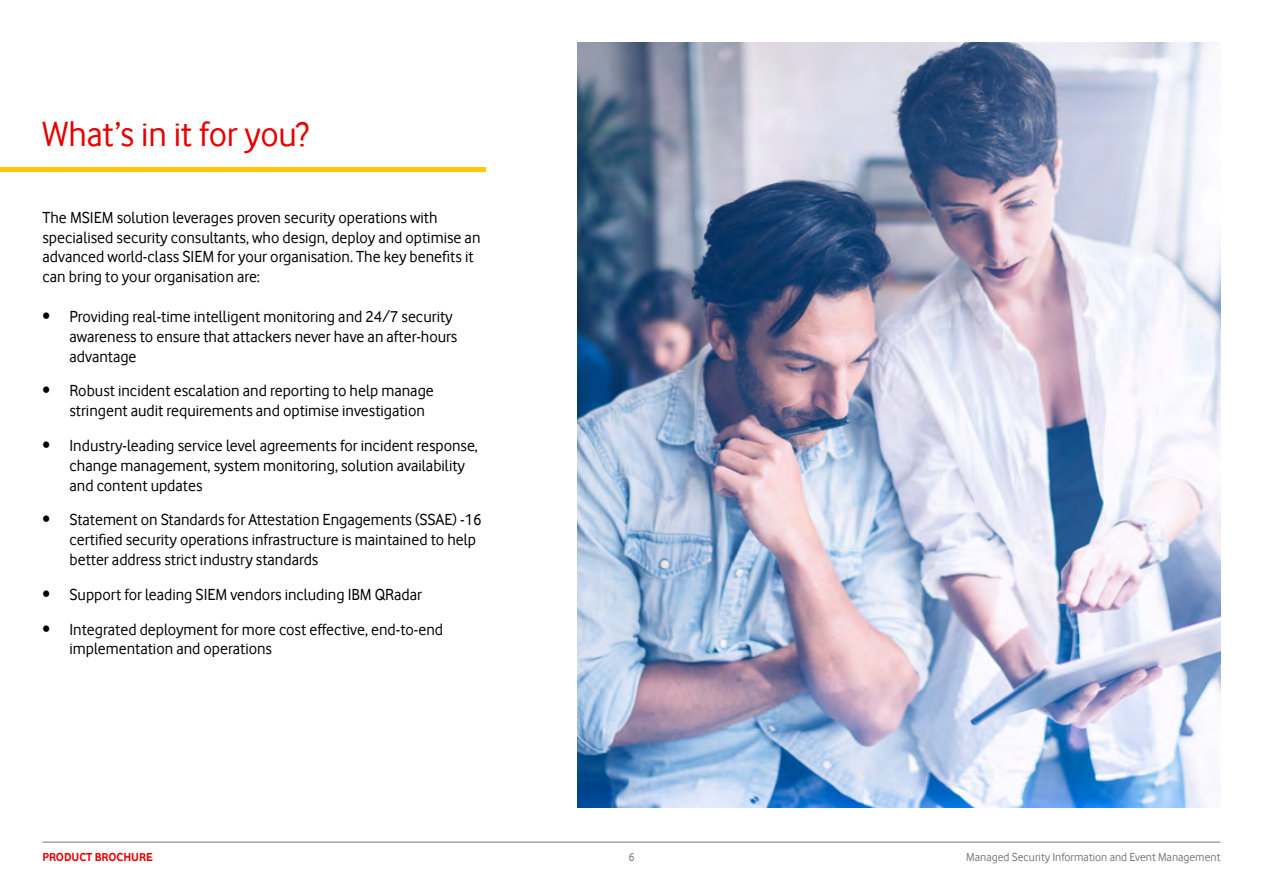
<style>
.page{position:relative;width:1263px;height:893px;background:#fff}
.page>*{position:absolute;margin:0;border:0;box-sizing:border-box;transform-origin:0 0}
.t1{font:36px "Vodafone Rg";letter-spacing:-.005em;color:#e60000}
.t2{font:16.5px/19.8px "Vodafone Rg";color:#000}
.t3{font:12px "Vodafone Rg";color:#77797a}
.t4{font:700 12px "Vodafone Rg";color:#e60000}
</style>
<div class="page">
<hr style="left:43px;top:842px;width:1177px;height:1px;background:#77797a">
<hr style="left:0;top:167px;width:486px;height:4px;background:#fecb00">
<img style="left:578px;top:43px;width:642px;height:765px">
<h1 class="t1" style="left:43px;top:114px;width:268px">What’s in it for you?</h1>
<p class="t2" style="left:43px;top:207px;width:439px">The MSIEM solution leverages proven security operations with specialised security consultants, who design, deploy and optimise an advanced world-class SIEM for your organisation. The key benefits it can bring to your organisation are:</p>
<p class="t2" style="left:70px;top:306px;width:389px;text-indent:-27px">• Providing real-time intelligent monitoring and 24/7 security awareness to ensure that attackers never have an after-hours advantage</p>
<p class="t2" style="left:70px;top:381px;width:366px;text-indent:-27px">• Robust incident escalation and reporting to help manage stringent audit requirements and optimise investigation</p>
<p class="t2" style="left:70px;top:435px;width:410px;text-indent:-27px">• Industry-leading service level agreements for incident response, change management, system monitoring, solution availability and content updates</p>
<p class="t2" style="left:70px;top:510px;width:414px;text-indent:-27px">• Statement on Standards for Attestation Engagements (SSAE) -16 certified security operations infrastructure is maintained to help better address strict industry standards</p>
<p class="t2" style="left:43px;top:584px;width:381px">• Support for leading SIEM vendors including IBM QRadar</p>
<p class="t2" style="left:70px;top:619px;width:375px;text-indent:-27px">• Integrated deployment for more cost effective, end-to-end implementation and operations</p>
<p class="t4" style="left:43px;top:850px;width:112px">PRODUCT BROCHURE</p>
<p class="t3" style="left:628px;top:850px;width:8px">6</p>
<p class="t3" style="left:966px;top:850px;width:256px">Managed Security Information and Event Management</p>
</div>
